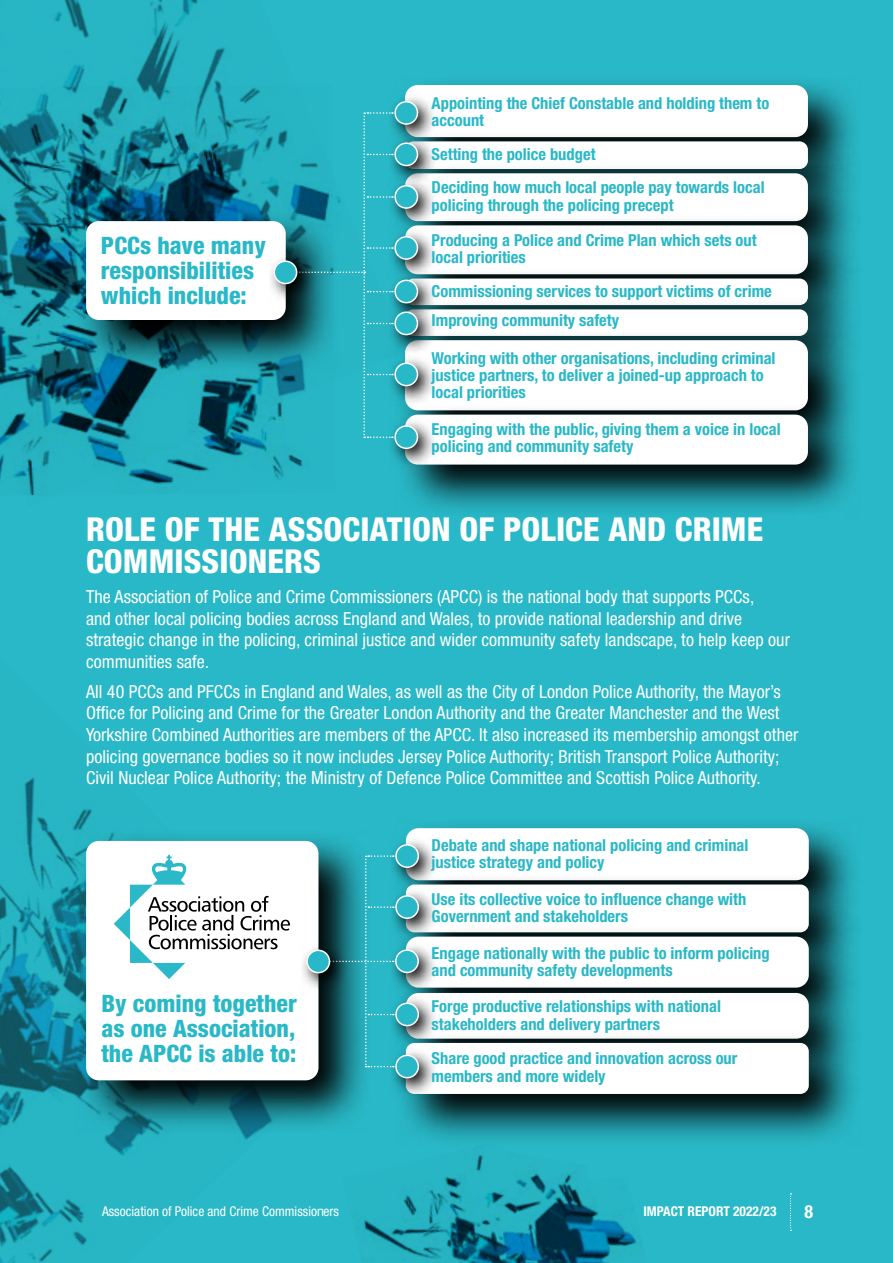
<style>
.page{position:relative;width:893px;height:1263px;background:#29b8c7}
.page>*{position:absolute;margin:0;border:0;box-sizing:border-box;transform-origin:0 0}
.PCC_Heading{font:800 condensed 33px/31.5px "Helvetica Neue LT Std";letter-spacing:.005em;color:#fff}
.Page_7_Heading{font:800 condensed 24px/24.8px "Helvetica Neue LT Std";color:#29b8c7}
.body{font:condensed 18px/21.6px "Helvetica Neue LT Std";letter-spacing:.005em;color:#fff}
.t1{font:700 condensed 18px "Helvetica Neue LT Std";color:#fff}
.Page_7_Text{font:700 condensed 16.5px/17.4px "Helvetica Neue LT Std";color:#29b8c7}
.t2{font:condensed 13.5px "Helvetica Neue LT Std";color:#fff}
.t3{font:700 condensed 13.5px "Helvetica Neue LT Std";color:#fff}
</style>
<div class="page">
<img style="left:0;top:777px;width:256px;height:486px">
<img style="left:0;top:0;width:307px;height:496px">
<svg style="left:76px;top:211px;width:208px;height:162px;background:#0e5d6d"></svg>
<div style="left:86px;top:221px;width:200px;height:99px;background:#fff;border-radius:13px"></div>
<svg style="left:405px;top:83px;width:448px;height:48px;fill:#25aab8"></svg>
<div style="left:405px;top:85px;width:403px;height:52px;background:#fff;border-radius:13px"></div>
<svg style="left:438px;top:131px;width:416px;height:32px"></svg>
<div style="left:405px;top:141px;width:403px;height:28px;background:#fff;border-radius:9px"></div>
<svg style="left:438px;top:163px;width:415px;height:52px"></svg>
<div style="left:405px;top:173px;width:403px;height:48px;background:#fff;border-radius:13px"></div>
<svg style="left:438px;top:215px;width:415px;height:53px"></svg>
<div style="left:405px;top:225px;width:403px;height:49px;background:#fff;border-radius:13px"></div>
<svg style="left:438px;top:268px;width:416px;height:31px"></svg>
<div style="left:405px;top:279px;width:403px;height:26px;background:#fff;border-radius:9px"></div>
<svg style="left:438px;top:299px;width:414px;height:31px"></svg>
<div style="left:405px;top:309px;width:403px;height:27px;background:#fff;border-radius:9px"></div>
<svg style="left:438px;top:330px;width:416px;height:74px"></svg>
<div style="left:405px;top:340px;width:403px;height:70px;background:#fff;border-radius:13px"></div>
<svg style="left:402px;top:404px;width:452px;height:106px"></svg>
<div style="left:405px;top:415px;width:403px;height:50px;background:#fff;border-radius:13px"></div>
<svg style="left:392px;top:94px;width:42px;height:41px"></svg>
<div style="left:395px;top:102px;width:22px;height:22px;background:#29b8c7;border-radius:50%"></div>
<div style="left:394px;top:101px;width:24px;height:24px;border:2px solid #fff;border-radius:50%"></div>
<svg style="left:393px;top:135px;width:45px;height:43px"></svg>
<div style="left:395px;top:143px;width:22px;height:23px;background:#29b8c7;border-radius:50%"></div>
<div style="left:394px;top:142px;width:24px;height:24px;border:2px solid #fff;border-radius:50%"></div>
<svg style="left:393px;top:178px;width:45px;height:51px"></svg>
<div style="left:395px;top:186px;width:22px;height:22px;background:#29b8c7;border-radius:50%"></div>
<div style="left:394px;top:185px;width:24px;height:24px;border:2px solid #fff;border-radius:50%"></div>
<svg style="left:393px;top:229px;width:41px;height:44px"></svg>
<div style="left:395px;top:237px;width:22px;height:22px;background:#29b8c7;border-radius:50%"></div>
<div style="left:394px;top:236px;width:24px;height:24px;border:2px solid #fff;border-radius:50%"></div>
<svg style="left:393px;top:273px;width:45px;height:31px"></svg>
<div style="left:395px;top:280px;width:22px;height:23px;background:#29b8c7;border-radius:50%"></div>
<div style="left:394px;top:280px;width:24px;height:23px;border:2px solid #fff;border-radius:50%"></div>
<svg style="left:393px;top:304px;width:45px;height:51px"></svg>
<div style="left:395px;top:312px;width:22px;height:23px;background:#29b8c7;border-radius:50%"></div>
<div style="left:394px;top:311px;width:24px;height:24px;border:2px solid #fff;border-radius:50%"></div>
<svg style="left:393px;top:355px;width:45px;height:51px"></svg>
<div style="left:395px;top:363px;width:22px;height:23px;background:#29b8c7;border-radius:50%"></div>
<div style="left:394px;top:362px;width:24px;height:24px;border:2px solid #fff;border-radius:50%"></div>
<svg style="left:391px;top:418px;width:47px;height:51px"></svg>
<div style="left:395px;top:426px;width:22px;height:22px;background:#29b8c7;border-radius:50%"></div>
<div style="left:394px;top:425px;width:24px;height:24px;border:2px solid #fff;border-radius:50%"></div>
<svg style="left:284px;top:112px;width:109px;height:326px"></svg>
<svg style="left:271px;top:253px;width:46px;height:51px"></svg>
<div style="left:274px;top:261px;width:23px;height:23px;background:#29b8c7;border-radius:50%"></div>
<div style="left:274px;top:260px;width:23px;height:24px;border:2px solid #fff;border-radius:50%"></div>
<svg style="left:76px;top:830px;width:294px;height:303px"></svg>
<div style="left:86px;top:841px;width:232px;height:239px;background:#fff;border-radius:13px"></div>
<svg style="left:406px;top:826px;width:447px;height:48px;fill:#26aab8"></svg>
<div style="left:406px;top:828px;width:403px;height:52px;background:#fff;border-radius:13px"></div>
<svg style="left:439px;top:874px;width:415px;height:52px"></svg>
<div style="left:406px;top:884px;width:403px;height:48px;background:#fff;border-radius:9px"></div>
<svg style="left:403px;top:926px;width:451px;height:56px"></svg>
<div style="left:406px;top:936px;width:403px;height:52px;background:#fff;border-radius:13px"></div>
<svg style="left:404px;top:982px;width:450px;height:50px"></svg>
<div style="left:406px;top:993px;width:403px;height:46px;background:#fff;border-radius:13px"></div>
<svg style="left:403px;top:1032px;width:451px;height:108px"></svg>
<div style="left:406px;top:1043px;width:403px;height:51px;background:#fff;border-radius:9px"></div>
<svg style="left:393px;top:837px;width:46px;height:51px"></svg>
<div style="left:396px;top:845px;width:22px;height:22px;background:#29b8c7;border-radius:50%"></div>
<div style="left:395px;top:844px;width:24px;height:24px;border:2px solid #fff;border-radius:50%"></div>
<svg style="left:394px;top:888px;width:45px;height:51px"></svg>
<div style="left:396px;top:896px;width:22px;height:22px;background:#29b8c7;border-radius:50%"></div>
<div style="left:395px;top:895px;width:24px;height:24px;border:2px solid #fff;border-radius:50%"></div>
<svg style="left:394px;top:942px;width:45px;height:51px"></svg>
<div style="left:396px;top:950px;width:22px;height:22px;background:#29b8c7;border-radius:50%"></div>
<div style="left:395px;top:949px;width:24px;height:24px;border:2px solid #fff;border-radius:50%"></div>
<svg style="left:394px;top:995px;width:45px;height:51px"></svg>
<div style="left:396px;top:1003px;width:22px;height:22px;background:#29b8c7;border-radius:50%"></div>
<div style="left:395px;top:1002px;width:24px;height:24px;border:2px solid #fff;border-radius:50%"></div>
<svg style="left:390px;top:1047px;width:49px;height:51px"></svg>
<div style="left:396px;top:1055px;width:22px;height:23px;background:#29b8c7;border-radius:50%"></div>
<div style="left:395px;top:1054px;width:24px;height:24px;border:2px solid #fff;border-radius:50%"></div>
<svg style="left:318px;top:855px;width:76px;height:212px"></svg>
<svg style="left:303px;top:942px;width:47px;height:51px"></svg>
<div style="left:307px;top:950px;width:22px;height:23px;background:#29b8c7;border-radius:50%"></div>
<div style="left:306px;top:949px;width:24px;height:24px;border:2px solid #fff;border-radius:50%"></div>
<svg style="left:114px;top:855px;width:176px;height:124px"></svg>
<svg style="left:790px;top:1193px;width:1px;height:38px"></svg>
<img style="left:358px;top:1146px;width:279px;height:117px">
<h4 class="Page_7_Heading" style="left:101px;top:233px;width:166px">PCCs have many responsibilities which include:</h4>
<p class="Page_7_Text" style="left:432px;top:94px;width:339px">Appointing the Chief Constable and holding them to account</p>
<p class="Page_7_Text" style="left:432px;top:145px;width:165px">Setting the police budget</p>
<p class="Page_7_Text" style="left:432px;top:177px;width:335px;line-height:18px">Deciding how much local people pay towards local policing through the policing precept</p>
<p class="Page_7_Text" style="left:432px;top:231px;width:327px">Producing a Police and Crime Plan which sets out local priorities</p>
<p class="Page_7_Text" style="left:432px;top:282px;width:342px">Commissioning services to support victims of crime</p>
<p class="Page_7_Text" style="left:432px;top:312px;width:189px">Improving community safety</p>
<p class="Page_7_Text" style="left:432px;top:349px;width:345px">Working with other organisations, including criminal justice partners, to deliver a joined-up approach to local priorities</p>
<p class="Page_7_Text" style="left:432px;top:420px;width:351px">Engaging with the public, giving them a voice in local policing and community safety</p>
<h3 class="PCC_Heading" style="left:86px;top:513px;width:679px">ROLE OF THE ASSOCIATION OF POLICE AND CRIME<br>COMMISSIONERS</h3>
<p class="body" style="left:86px;top:586px;width:705px">The Association of Police and Crime Commissioners (APCC) is the national body that supports PCCs,<br>and other local policing bodies across England and Wales, to provide national leadership and drive strategic change in the policing, criminal justice and wider community safety landscape, to help keep our communities safe.</p>
<p class="body" style="left:86px;top:680px;width:714px">All 40 PCCs and PFCCs in England and Wales, as well as the City of London Police Authority, the Mayor’s Office for Policing and Crime for the Greater London Authority and the Greater Manchester and the West Yorkshire Combined Authorities are members of the APCC. It also increased its membership amongst other policing governance bodies so it now includes Jersey Police Authority; British Transport Police Authority; Civil Nuclear Police Authority; the Ministry of Defence Police Committee and Scottish Police Authority.</p>
<h4 class="Page_7_Heading" style="left:101px;top:991px;width:197px;text-align:justify">By coming together as one Association, the APCC is able to:</h4>
<p class="Page_7_Text" style="left:432px;top:836px;width:318px">Debate and shape national policing and criminal justice strategy and policy</p>
<p class="Page_7_Text" style="left:432px;top:890px;width:316px">Use its collective voice to influence change with<br>Government and stakeholders</p>
<p class="Page_7_Text" style="left:432px;top:944px;width:340px">Engage nationally with the public to inform policing and community safety developments</p>
<p class="Page_7_Text" style="left:432px;top:997px;width:291px">Forge productive relationships with national stakeholders and delivery partners</p>
<p class="Page_7_Text" style="left:432px;top:1049px;width:307px">Share good practice and innovation across our members and more widely</p>
<p class="t2" style="left:102px;top:1204px;width:238px">Association of Police and Crime Commissioners</p>
<p class="t3" style="left:643px;top:1203px;width:135px">IMPACT REPORT 2022/23</p>
<p class="t1" style="left:804px;top:1201px;width:10px">8</p>
</div>
